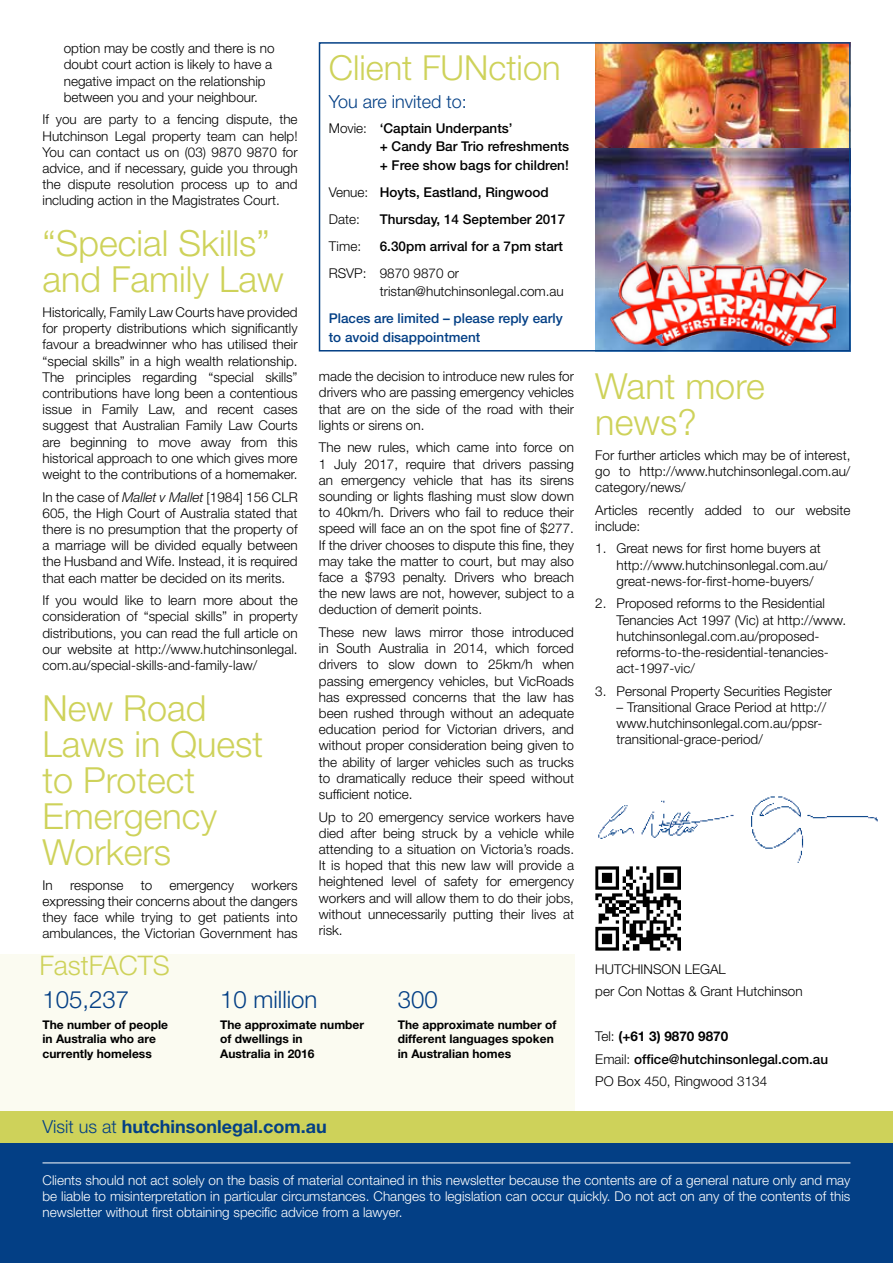
<style>
.page{position:relative;width:893px;height:1263px;background:#fff}
.page>*{position:absolute;margin:0;border:0;box-sizing:border-box;transform-origin:0 0}
.t1{font:300 36px/36px "Helvetica Neue";color:#ced25a}
.t2{font:300 34.5px "Helvetica Neue";color:#ced25a}
.t3{font:300 27px "Helvetica Neue";color:#ced25a}
.t4{font:300 24px "Helvetica Neue";color:#033f85}
.t5{font:700 18px "Helvetica Neue";color:#033f85}
.t6{font:300 18px "Helvetica Neue";color:#033f85}
.t7{font:300 13.5px/16.2px "Helvetica Neue";color:#000;text-align:justify}
.t8{font:300 13.5px/16.2px "Helvetica Neue";color:#fff;text-align:justify}
.t9{font:500 13.5px/18.5px "Helvetica Neue";color:#000}
.t10{font:500 13.5px/18.5px "Helvetica Neue";color:#033f85}
.t11{font:700 12px/14.4px "Helvetica Neue";color:#000}
.s1{font-style:italic}
.s2{font-weight:300}
.s3{font-weight:700}
.s4{font-weight:500}
</style>
<div class="page">
<img style="left:595px;top:301px;width:253px;height:47px">
<img style="left:595px;top:45px;width:253px;height:256px">
<img style="left:610px;top:260px;width:226px;height:85px">
<div style="left:0;top:954px;width:574px;height:161px;background:#fbfbf1"></div>
<div style="left:0;top:1138px;width:893px;height:125px;background:#033f85"></div>
<div style="left:0;top:1111px;width:893px;height:31px;background:#ced25a"></div>
<hr style="left:43px;top:1162px;width:807px;height:1px;background:#fff">
<img style="left:598px;top:796px;width:280px;height:67px">
<img style="left:595px;top:866px;width:85px;height:85px">
<div style="left:319px;top:42px;width:532px;height:309px;border:2px solid #033f85"></div>
<p class="t7" style="left:64px;top:40px;width:212px;text-align:left">option may be costly and there is no doubt court action is likely to have a negative impact on the relationship between you and your neighbour.</p>
<p class="t7" style="left:43px;top:111px;width:257px">If you are party to a fencing dispute, the Hutchinson Legal property team can help!<br>You can contact us on (03) 9870 9870 for advice, and if necessary, guide you through the dispute resolution process up to and including action in the Magistrates Court.</p>
<h1 class="t1" style="left:43px;top:225px;width:243px">“Special Skills” and Family Law</h1>
<p class="t7" style="left:43px;top:304px;width:257px">Historically, Family Law Courts have provided for property distributions which significantly favour a breadwinner who has utilised their “special skills” in a high wealth relationship.<br>The principles regarding “special skills” contributions have long been a contentious issue in Family Law, and recent cases suggest that Australian Family Law Courts are beginning to move away from this historical approach to one which gives more weight to the contributions of a homemaker.</p>
<p class="t7" style="left:43px;top:488px;width:257px">In the case of <span class="s1">Mallet v Mallet</span> [1984] 156 CLR 605, the High Court of Australia stated that there is no presumption that the property of a marriage will be divided equally between the Husband and Wife. Instead, it is required that each matter be decided on its merits.</p>
<p class="t7" style="left:43px;top:592px;width:257px">If you would like to learn more about the consideration of “special skills” in property distributions, you can read the full article on our website at http://www.hutchinsonlegal. com.au/special-skills-and-family-law/</p>
<h1 class="t1" style="left:43px;top:689px;width:222px">New Road<br>Laws in Quest to Protect<br>Emergency<br>Workers</h1>
<p class="t7" style="left:43px;top:876px;width:12px">In</p>
<p class="t7" style="left:70px;top:876px;width:55px">response</p>
<p class="t7" style="left:141px;top:876px;width:13px">to</p>
<p class="t7" style="left:170px;top:876px;width:66px">emergency</p>
<p class="t7" style="left:43px;top:876px;width:257px;text-indent:209px">workers expressing their concerns about the dangers they face while trying to get patients into ambulances, the Victorian Government has</p>
<h3 class="t3" style="left:39px;top:949px;width:132px">FastFACTS</h3>
<h2 class="t2" style="left:329px;top:47px;width:233px">Client FUNction</h2>
<h3 class="t6" style="left:329px;top:91px;width:140px">You are invited to:</h3>
<p class="t9" style="left:380px;top:119px;width:191px;text-indent:-51px"><span class="s2">Movie:</span> ‘Captain Underpants’<br>+ Candy Bar Trio refreshments + Free show bags for children!</p>
<p class="t9" style="left:329px;top:178px;width:221px;line-height:27px"><span class="s2">Venue:</span> Hoyts, Eastland, Ringwood<br><span class="s2">Date:</span></p>
<p class="t9" style="left:380px;top:209px;width:187px">Thursday, 14 September 2017</p>
<p class="t7" style="left:329px;top:237px;width:34px">Time:</p>
<p class="t9" style="left:380px;top:236px;width:185px">6.30pm arrival for a 7pm start</p>
<p class="t7" style="left:380px;top:263px;width:186px;line-height:18.5px;text-indent:-51px">RSVP: 9870 9870 or tristan@hutchinsonlegal.com.au</p>
<p class="t10" style="left:329px;top:309px;width:235px">Places are limited – please reply early to avoid disappointment</p>
<p class="t7" style="left:319px;top:368px;width:257px">made the decision to introduce new rules for drivers who are passing emergency vehicles that are on the side of the road with their lights or sirens on.</p>
<p class="t7" style="left:319px;top:439px;width:257px">The new rules, which came into force on 1 July 2017, require that drivers passing an emergency vehicle that has its sirens sounding or lights flashing must slow down to 40km/h. Drivers who fail to reduce their speed will face an on the spot fine of $277.<br>If the driver chooses to dispute this fine, they may take the matter to court, but may also face a $793 penalty. Drivers who breach the new laws are not, however, subject to a deduction of demerit points.</p>
<p class="t7" style="left:319px;top:624px;width:257px">These new laws mirror those introduced in South Australia in 2014, which forced drivers to slow down to 25km/h when passing emergency vehicles, but VicRoads has expressed concerns that the law has been rushed through without an adequate education period for Victorian drivers, and without proper consideration being given to the ability of larger vehicles such as trucks to dramatically reduce their speed without sufficient notice.</p>
<p class="t7" style="left:319px;top:808px;width:257px">Up to 20 emergency service workers have died after being struck by a vehicle while attending to a situation on Victoria’s roads.<br>It is hoped that this new law will provide a heightened level of safety for emergency workers and will allow them to do their jobs, without unnecessarily putting their lives at risk.</p>
<h3 class="t4" style="left:43px;top:985px;width:88px">105,237</h3>
<p class="t11" style="left:43px;top:1017px;width:127px">The number of people in Australia who are currently homeless</p>
<h3 class="t4" style="left:220px;top:985px;width:99px">10 million</h3>
<p class="t11" style="left:220px;top:1017px;width:145px">The approximate number of dwellings in<br>Australia in 2016</p>
<h3 class="t4" style="left:398px;top:985px;width:42px">300</h3>
<p class="t11" style="left:398px;top:1017px;width:160px">The approximate number of different languages spoken in Australian homes</p>
<h1 class="t1" style="left:595px;top:367px;width:171px">Want more news?</h1>
<p class="t7" style="left:595px;top:446px;width:257px">For further articles which may be of interest, go to http://www.hutchinsonlegal.com.au/ category/news/</p>
<p class="t7" style="left:595px;top:501px;width:257px">Articles recently added to our website include:</p>
<p class="t7" style="left:617px;top:540px;width:213px;text-align:left;text-indent:-21px">1. Great news for first home buyers at http://www.hutchinsonlegal.com.au/ great-news-for-first-home-buyers/</p>
<p class="t7" style="left:617px;top:595px;width:231px;text-align:left;text-indent:-21px">2. Proposed reforms to the Residential Tenancies Act 1997 (Vic) at http://www. hutchinsonlegal.com.au/proposed&shy;reforms-to-the-residential-tenancies&shy;act-1997-vic/</p>
<p class="t7" style="left:595px;top:683px;width:238px">3. Personal Property Securities Register</p>
<p class="t7" style="left:617px;top:699px;width:211px;text-align:left">– Transitional Grace Period at http:// www.hutchinsonlegal.com.au/ppsr&shy;transitional-grace-period/</p>
<p class="t7" style="left:595px;top:957px;width:209px;line-height:22.5px">HUTCHINSON LEGAL<br>per Con Nottas &amp; Grant Hutchinson</p>
<p class="t7" style="left:595px;top:1025px;width:234px;line-height:22.5px;text-align:left">Tel: <span class="s3">(+61 3) 9870 9870<br></span>Email: <span class="s4">office@hutchinsonlegal.com.au<br></span>PO Box 450, Ringwood 3134</p>
<h3 class="t5" style="left:43px;top:1116px;width:286px"><span class="s2">Visit us at</span> hutchinsonlegal.com.au</h3>
<p class="t8" style="left:43px;top:1171px;width:809px">Clients should not act solely on the basis of material contained in this newsletter because the contents are of a general nature only and may be liable to misinterpretation in particular circumstances. Changes to legislation can occur quickly. Do not act on any of the contents of this newsletter without first obtaining specific advice from a lawyer.</p>
</div>
